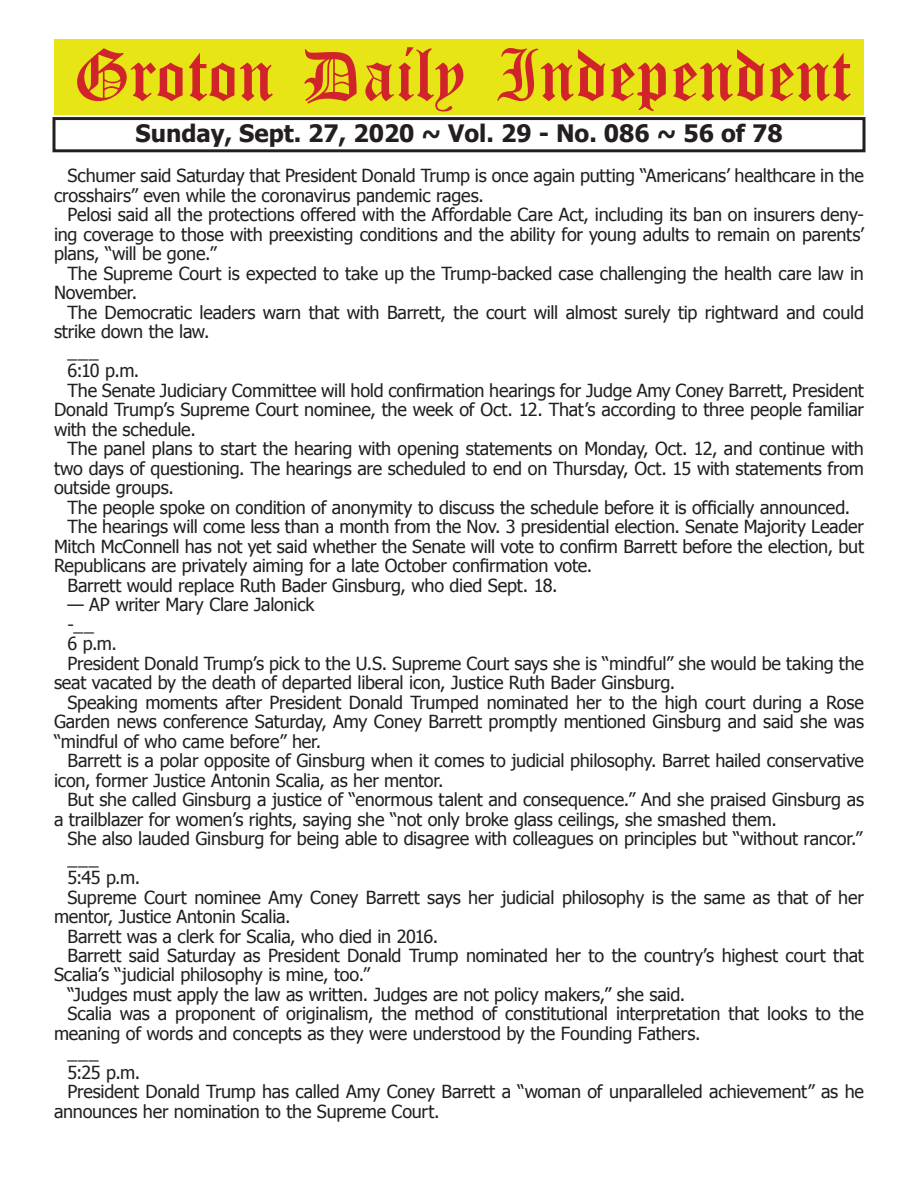
<style>
.page{position:relative;width:918px;height:1188px;background:#fff}
.page>*{position:absolute;margin:0;border:0;box-sizing:border-box;transform-origin:0 0}
.t1{font:54px "Old English Five";color:#d1232a}
.t2{font:700 24px "Tahoma";color:#231f20}
.t3{font:18px/19.5px "Tahoma";letter-spacing:-.01em;color:#231f20}
</style>
<div class="page">
<div style="left:52px;top:117px;width:814px;height:35px;border:3px solid #231f20"></div>
<div style="left:54px;top:40px;width:810px;height:75px;background:#e7e515"></div>
<h1 class="t1" style="left:73px;top:50px;width:779px">Groton Daily Independent</h1>
<h2 class="t2" style="left:135px;top:116px;width:649px">Sunday, Sept. 27, 2020 ~ Vol. 29 - No. 086 ~ 56 of 78</h2>
<p class="t3" style="left:54px;top:165px;width:811px;text-indent:14px">Schumer said Saturday that President Donald Trump is once again putting “Americans’ healthcare in the crosshairs” even while the coronavirus pandemic rages.</p>
<p class="t3" style="left:54px;top:204px;width:812px;text-align:justify;text-indent:14px">Pelosi said all the protections offered with the Affordable Care Act, including its ban on insurers deny&shy;ing coverage to those with preexisting conditions and the ability for young adults to remain on parents’ plans, “will be gone.”</p>
<p class="t3" style="left:54px;top:263px;width:811px;text-indent:14px">The Supreme Court is expected to take up the Trump-backed case challenging the health care law in<br>November.</p>
<p class="t3" style="left:68px;top:302px;width:798px">The Democratic leaders warn that with Barrett, the court will almost surely tip rightward and could</p>
<p class="t3" style="left:54px;top:321px;width:157px">strike down the law.</p>
<p class="t3" style="left:68px;top:341px;width:33px">___</p>
<p class="t3" style="left:68px;top:360px;width:73px">6:10 p.m.</p>
<p class="t3" style="left:68px;top:380px;width:798px">The Senate Judiciary Committee will hold confirmation hearings for Judge Amy Coney Barrett, President</p>
<p class="t3" style="left:54px;top:399px;width:812px">Donald Trump’s Supreme Court nominee, the week of Oct. 12. That’s according to three people familiar</p>
<p class="t3" style="left:54px;top:419px;width:143px">with the schedule.</p>
<p class="t3" style="left:68px;top:438px;width:798px">The panel plans to start the hearing with opening statements on Monday, Oct. 12, and continue with</p>
<p class="t3" style="left:54px;top:458px;width:812px">two days of questioning. The hearings are scheduled to end on Thursday, Oct. 15 with statements from</p>
<p class="t3" style="left:54px;top:477px;width:121px">outside groups.</p>
<p class="t3" style="left:68px;top:497px;width:784px">The people spoke on condition of anonymity to discuss the schedule before it is officially announced.</p>
<p class="t3" style="left:68px;top:516px;width:798px">The hearings will come less than a month from the Nov. 3 presidential election. Senate Majority Leader</p>
<p class="t3" style="left:54px;top:536px;width:812px">Mitch McConnell has not yet said whether the Senate will vote to confirm Barrett before the election, but</p>
<p class="t3" style="left:54px;top:555px;width:540px">Republicans are privately aiming for a late October confirmation vote.</p>
<p class="t3" style="left:68px;top:575px;width:492px">Barrett would replace Ruth Bader Ginsburg, who died Sept. 18.</p>
<p class="t3" style="left:68px;top:594px;width:249px">— AP writer Mary Clare Jalonick</p>
<p class="t3" style="left:68px;top:613px;width:28px">-__</p>
<p class="t3" style="left:68px;top:633px;width:51px">6 p.m.</p>
<p class="t3" style="left:68px;top:652px;width:798px">President Donald Trump’s pick to the U.S. Supreme Court says she is “mindful” she would be taking the</p>
<p class="t3" style="left:54px;top:672px;width:623px">seat vacated by the death of departed liberal icon, Justice Ruth Bader Ginsburg.</p>
<p class="t3" style="left:68px;top:691px;width:798px">Speaking moments after President Donald Trumped nominated her to the high court during a Rose</p>
<p class="t3" style="left:54px;top:711px;width:812px">Garden news conference Saturday, Amy Coney Barrett promptly mentioned Ginsburg and said she was</p>
<p class="t3" style="left:54px;top:730px;width:269px">“mindful of who came before” her.</p>
<p class="t3" style="left:68px;top:750px;width:798px">Barrett is a polar opposite of Ginsburg when it comes to judicial philosophy. Barret hailed conservative</p>
<p class="t3" style="left:54px;top:769px;width:391px">icon, former Justice Antonin Scalia, as her mentor.</p>
<p class="t3" style="left:68px;top:789px;width:798px">But she called Ginsburg a justice of “enormous talent and consequence.” And she praised Ginsburg as</p>
<p class="t3" style="left:54px;top:808px;width:725px">a trailblazer for women’s rights, saying she “not only broke glass ceilings, she smashed them.</p>
<p class="t3" style="left:68px;top:828px;width:797px">She also lauded Ginsburg for being able to disagree with colleagues on principles but “without rancor.”</p>
<p class="t3" style="left:68px;top:847px;width:33px">___</p>
<p class="t3" style="left:68px;top:867px;width:74px">5:45 p.m.</p>
<p class="t3" style="left:68px;top:886px;width:798px">Supreme Court nominee Amy Coney Barrett says her judicial philosophy is the same as that of her</p>
<p class="t3" style="left:54px;top:906px;width:238px">mentor, Justice Antonin Scalia.</p>
<p class="t3" style="left:68px;top:925px;width:372px">Barrett was a clerk for Scalia, who died in 2016.</p>
<p class="t3" style="left:68px;top:945px;width:798px">Barrett said Saturday as President Donald Trump nominated her to the country’s highest court that</p>
<p class="t3" style="left:54px;top:964px;width:318px">Scalia’s “judicial philosophy is mine, too.”</p>
<p class="t3" style="left:68px;top:984px;width:619px">“Judges must apply the law as written. Judges are not policy makers,” she said.</p>
<p class="t3" style="left:68px;top:1003px;width:798px">Scalia was a proponent of originalism, the method of constitutional interpretation that looks to the</p>
<p class="t3" style="left:54px;top:1023px;width:648px">meaning of words and concepts as they were understood by the Founding Fathers.</p>
<p class="t3" style="left:68px;top:1042px;width:33px">___</p>
<p class="t3" style="left:68px;top:1062px;width:74px">5:25 p.m.</p>
<p class="t3" style="left:68px;top:1081px;width:798px">President Donald Trump has called Amy Coney Barrett a “woman of unparalleled achievement” as he</p>
<p class="t3" style="left:54px;top:1101px;width:387px">announces her nomination to the Supreme Court.</p>
</div>
